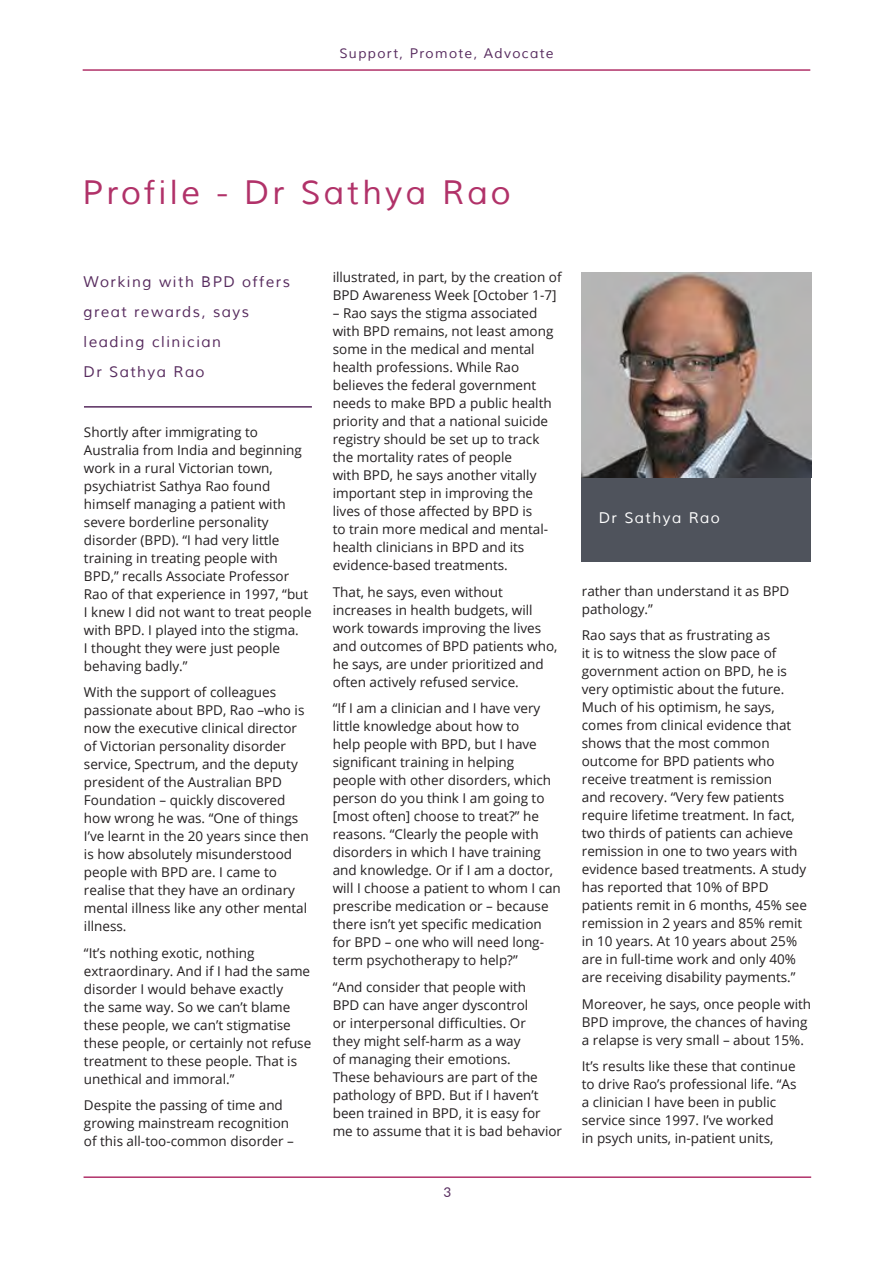
<style>
.page{position:relative;width:893px;height:1263px;background:#fff}
.page>*{position:absolute;margin:0;border:0;box-sizing:border-box;transform-origin:0 0}
.Header_1_-_Title_Mul{font:33px "Muli";letter-spacing:.1em;color:#b13269}
.Tagline_-_Muli_10_Pu{font:15px/30px "Muli";letter-spacing:.1em;color:#572b5e}
.Text_Box_-_Muli_10_W{font:15px "Muli";letter-spacing:.1em;color:#fff}
.t1{font:13.5px/18px "Open Sans";color:#231f20}
.t2{font:13.5px "Muli";letter-spacing:.1em;color:#572b5e}
.t3{font:13.5px "Lato";color:#572b5e}
</style>
<div class="page">
<div style="left:581px;top:477px;width:230px;height:85px;background:#4f535c"></div>
<img style="left:582px;top:272px;width:229px;height:206px">
<hr style="left:84px;top:406px;width:228px;height:2px;background:#572b5e">
<hr style="left:83px;top:69px;width:727px;height:2px;background:#b13269">
<hr style="left:84px;top:1176px;width:727px;height:2px;background:#b13269">
<p class="t2" style="left:339px;top:45px;width:216px">Support, Promote, Advocate</p>
<p class="Header_1_-_Title_Mul" style="left:83px;top:173px;width:430px">Profile - Dr Sathya Rao</p>
<p class="Tagline_-_Muli_10_Pu" style="left:84px;top:267px;width:208px">Working with BPD offers great rewards, says leading clinician<br>Dr Sathya Rao</p>
<p class="t1" style="left:84px;top:422px;width:229px">Shortly after immigrating to<br>Australia from India and beginning work in a rural Victorian town, psychiatrist Sathya Rao found himself managing a patient with severe borderline personality disorder (BPD). “I had very little training in treating people with<br>BPD,” recalls Associate Professor<br>Rao of that experience in 1997, “but<br>I knew I did not want to treat people with BPD. I played into the stigma.<br>I thought they were just people behaving badly.”</p>
<p class="t1" style="left:84px;top:683px;width:226px">With the support of colleagues passionate about BPD, Rao –who is now the executive clinical director of Victorian personality disorder service, Spectrum, and the deputy president of the Australian BPD<br>Foundation – quickly discovered how wrong he was. “One of things<br>I’ve learnt in the 20 years since then is how absolutely misunderstood people with BPD are. I came to realise that they have an ordinary mental illness like any other mental illness.</p>
<p class="t1" style="left:84px;top:943px;width:229px">“It’s nothing exotic, nothing extraordinary. And if I had the same disorder I would behave exactly<br>the same way. So we can’t blame these people, we can’t stigmatise these people, or certainly not refuse treatment to these people. That is unethical and immoral.”</p>
<p class="t1" style="left:84px;top:1096px;width:211px">Despite the passing of time and growing mainstream recognition of this all-too-common disorder –</p>
<p class="t1" style="left:333px;top:268px;width:230px">illustrated, in part, by the creation of<br>BPD Awareness Week [October 1-7]</p>
<p class="t1" style="left:333px;top:304px;width:222px">– Rao says the stigma associated with BPD remains, not least among some in the medical and mental health professions. While Rao believes the federal government needs to make BPD a public health priority and that a national suicide registry should be set up to track the mortality rates of people<br>with BPD, he says another vitally important step in improving the lives of those affected by BPD is<br>to train more medical and mental&shy;health clinicians in BPD and its evidence-based treatments.</p>
<p class="t1" style="left:333px;top:582px;width:226px">That, he says, even without increases in health budgets, will work towards improving the lives and outcomes of BPD patients who, he says, are under prioritized and often actively refused service.</p>
<p class="t1" style="left:333px;top:699px;width:230px">“If I am a clinician and I have very little knowledge about how to<br>help people with BPD, but I have significant training in helping<br>people with other disorders, which person do you think I am going to [most often] choose to treat?” he reasons. “Clearly the people with disorders in which I have training and knowledge. Or if I am a doctor, will I choose a patient to whom I can prescribe medication or – because there isn’t yet specific medication for BPD – one who will need long&shy;term psychotherapy to help?”</p>
<p class="t1" style="left:333px;top:977px;width:231px">“And consider that people with<br>BPD can have anger dyscontrol<br>or interpersonal difficulties. Or<br>they might self-harm as a way<br>of managing their emotions.<br>These behaviours are part of the pathology of BPD. But if I haven’t been trained in BPD, it is easy for me to assume that it is bad behavior</p>
<p class="t3" style="left:444px;top:1182px;width:9px">3</p>
<p class="Text_Box_-_Muli_10_W" style="left:599px;top:509px;width:123px">Dr Sathya Rao</p>
<p class="t1" style="left:582px;top:582px;width:209px">rather than understand it as BPD pathology.”</p>
<p class="t1" style="left:582px;top:626px;width:227px">Rao says that as frustrating as<br>it is to witness the slow pace of government action on BPD, he is very optimistic about the future.<br>Much of his optimism, he says, comes from clinical evidence that shows that the most common outcome for BPD patients who receive treatment is remission<br>and recovery. “Very few patients require lifetime treatment. In fact, two thirds of patients can achieve remission in one to two years with evidence based treatments. A study has reported that 10% of BPD patients remit in 6 months, 45% see remission in 2 years and 85% remit in 10 years. At 10 years about 25% are in full-time work and only 40% are receiving disability payments.”</p>
<p class="t1" style="left:582px;top:995px;width:231px">Moreover, he says, once people with<br>BPD improve, the chances of having a relapse is very small – about 15%.</p>
<p class="t1" style="left:582px;top:1057px;width:216px">It’s results like these that continue to drive Rao’s professional life. “As a clinician I have been in public service since 1997. I’ve worked<br>in psych units, in-patient units,</p>
</div>
